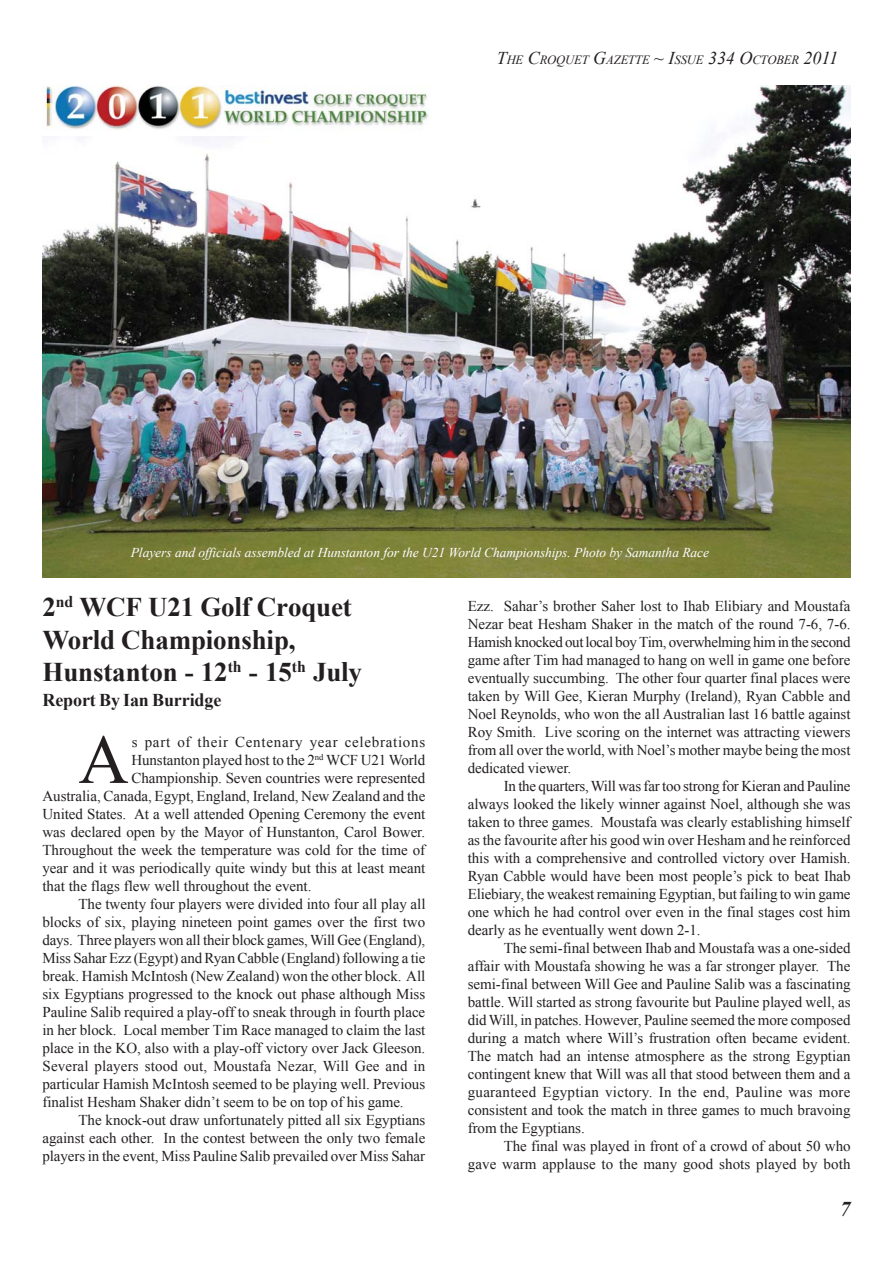
<style>
.page{position:relative;width:893px;height:1263px;background:#fff}
.page>*{position:absolute;margin:0;border:0;box-sizing:border-box;transform-origin:0 0}
.t1{font:69.75px "Times New Roman";color:#231f20}
.t2{font:700 27px/32.4px "Times New Roman";letter-spacing:-.005em;color:#231f20}
.t3{font:italic 700 21px "Times New Roman";color:#231f20}
.t4{font:700 18px "Times New Roman";letter-spacing:-.005em;color:#231f20}
.t5{font:15px/18px "Times New Roman";letter-spacing:-.005em;color:#231f20;text-align:justify}
.t6{font:15px "Times New Roman";letter-spacing:.05em;color:#231f20}
.t7{font:italic 13.5px "Times New Roman";letter-spacing:-.005em;color:#fff}
.t8{font:italic 12.6px "Times New Roman";letter-spacing:-.01em;color:#231f20}
.s1{font-size:18px}
</style>
<div class="page">
<img style="left:42px;top:85px;width:808px;height:493px">
<img style="left:42px;top:85px;width:388px;height:51px">
<p class="t8" style="left:497px;top:54px;width:343px"><span class="s1">T</span>HE <span class="s1">C</span>ROQUET <span class="s1">G</span>AZETTE <span class="s1">~ I</span>SSUE <span class="s1">334 O</span>CTOBER <span class="s1">2011</span></p>
<p class="t7" style="left:131px;top:547px;width:580px">Players and officials assembled at Hunstanton for the U21 World Championships. Photo by Samantha Race</p>
<h2 class="t2" style="left:42px;top:593px;width:321px">2<sup>nd</sup> WCF U21 Golf Croquet<br>World Championship,<br>Hunstanton - 12<sup>th</sup> - 15<sup>th</sup> July</h2>
<p class="t4" style="left:42px;top:693px;width:180px">Report By Ian Burridge</p>
<h1 class="t1" style="left:78px;top:721px;width:52px">A</h1>
<p class="t6" style="left:132px;top:734px;width:295px">s part of their Centenary year celebrations</p>
<p class="t5" style="left:468px;top:597px;width:384px">Ezz. Sahar’s brother Saher lost to Ihab Elibiary and Moustafa Nezar beat Hesham Shaker in the match of the round 7-6, 7-6.<br>Hamish knocked out local boy Tim, overwhelming him in the second game after Tim had managed to hang on well in game one before eventually succumbing. The other four quarter final places were taken by Will Gee, Kieran Murphy (Ireland), Ryan Cabble and Noel Reynolds, who won the all Australian last 16 battle against Roy Smith. Live scoring on the internet was attracting viewers from all over the world, with Noel’s mother maybe being the most dedicated viewer.</p>
<p class="t5" style="left:468px;top:777px;width:384px;text-indent:36px">In the quarters, Will was far too strong for Kieran and Pauline always looked the likely winner against Noel, although she was taken to three games. Moustafa was clearly establishing himself as the favourite after his good win over Hesham and he reinforced this with a comprehensive and controlled victory over Hamish.<br>Ryan Cabble would have been most people’s pick to beat Ihab Eliebiary, the weakest remaining Egyptian, but failing to win game one which he had control over even in the final stages cost him dearly as he eventually went down 2-1.</p>
<p class="t5" style="left:468px;top:939px;width:384px;text-indent:36px">The semi-final between Ihab and Moustafa was a one-sided affair with Moustafa showing he was a far stronger player. The semi-final between Will Gee and Pauline Salib was a fascinating battle. Will started as strong favourite but Pauline played well, as did Will, in patches. However, Pauline seemed the more composed during a match where Will’s frustration often became evident.<br>The match had an intense atmosphere as the strong Egyptian contingent knew that Will was all that stood between them and a guaranteed Egyptian victory. In the end, Pauline was more consistent and took the match in three games to much bravoing from the Egyptians.</p>
<p class="t5" style="left:468px;top:1137px;width:384px;text-align:right">The final was played in front of a crowd of about 50 who<br>gave warm applause to the many good shots played by both</p>
<p class="t5" style="left:131px;top:751px;width:295px">Hunstanton played host to the 2<sup>nd</sup> WCF U21 World</p>
<p class="t5" style="left:131px;top:769px;width:295px">Championship. Seven countries were represented</p>
<p class="t5" style="left:42px;top:787px;width:384px">Australia, Canada, Egypt, England, Ireland, New Zealand and the</p>
<p class="t5" style="left:42px;top:805px;width:384px">United States. At a well attended Opening Ceremony the event</p>
<p class="t5" style="left:42px;top:823px;width:384px">was declared open by the Mayor of Hunstanton, Carol Bower.</p>
<p class="t5" style="left:42px;top:841px;width:384px">Throughout the week the temperature was cold for the time of</p>
<p class="t5" style="left:42px;top:859px;width:384px">year and it was periodically quite windy but this at least meant</p>
<p class="t5" style="left:42px;top:877px;width:270px">that the flags flew well throughout the event.</p>
<p class="t5" style="left:78px;top:895px;width:348px">The twenty four players were divided into four all play all</p>
<p class="t5" style="left:42px;top:913px;width:384px">blocks of six, playing nineteen point games over the first two</p>
<p class="t5" style="left:42px;top:931px;width:384px">days. Three players won all their block games, Will Gee (England),</p>
<p class="t5" style="left:42px;top:949px;width:384px">Miss Sahar Ezz (Egypt) and Ryan Cabble (England) following a tie</p>
<p class="t5" style="left:42px;top:967px;width:384px">break. Hamish McIntosh (New Zealand) won the other block. All</p>
<p class="t5" style="left:42px;top:985px;width:384px">six Egyptians progressed to the knock out phase although Miss</p>
<p class="t5" style="left:42px;top:1003px;width:384px">Pauline Salib required a play-off to sneak through in fourth place</p>
<p class="t5" style="left:42px;top:1021px;width:384px">in her block. Local member Tim Race managed to claim the last</p>
<p class="t5" style="left:42px;top:1039px;width:384px">place in the KO, also with a play-off victory over Jack Gleeson.</p>
<p class="t5" style="left:42px;top:1057px;width:384px">Several players stood out, Moustafa Nezar, Will Gee and in</p>
<p class="t5" style="left:42px;top:1075px;width:384px">particular Hamish McIntosh seemed to be playing well. Previous</p>
<p class="t5" style="left:42px;top:1093px;width:363px">finalist Hesham Shaker didn’t seem to be on top of his game.</p>
<p class="t5" style="left:78px;top:1111px;width:348px">The knock-out draw unfortunately pitted all six Egyptians</p>
<p class="t5" style="left:42px;top:1129px;width:384px">against each other. In the contest between the only two female</p>
<p class="t5" style="left:42px;top:1147px;width:384px">players in the event, Miss Pauline Salib prevailed over Miss Sahar</p>
<h3 class="t3" style="left:840px;top:1200px;width:12px">7</h3>
</div>
